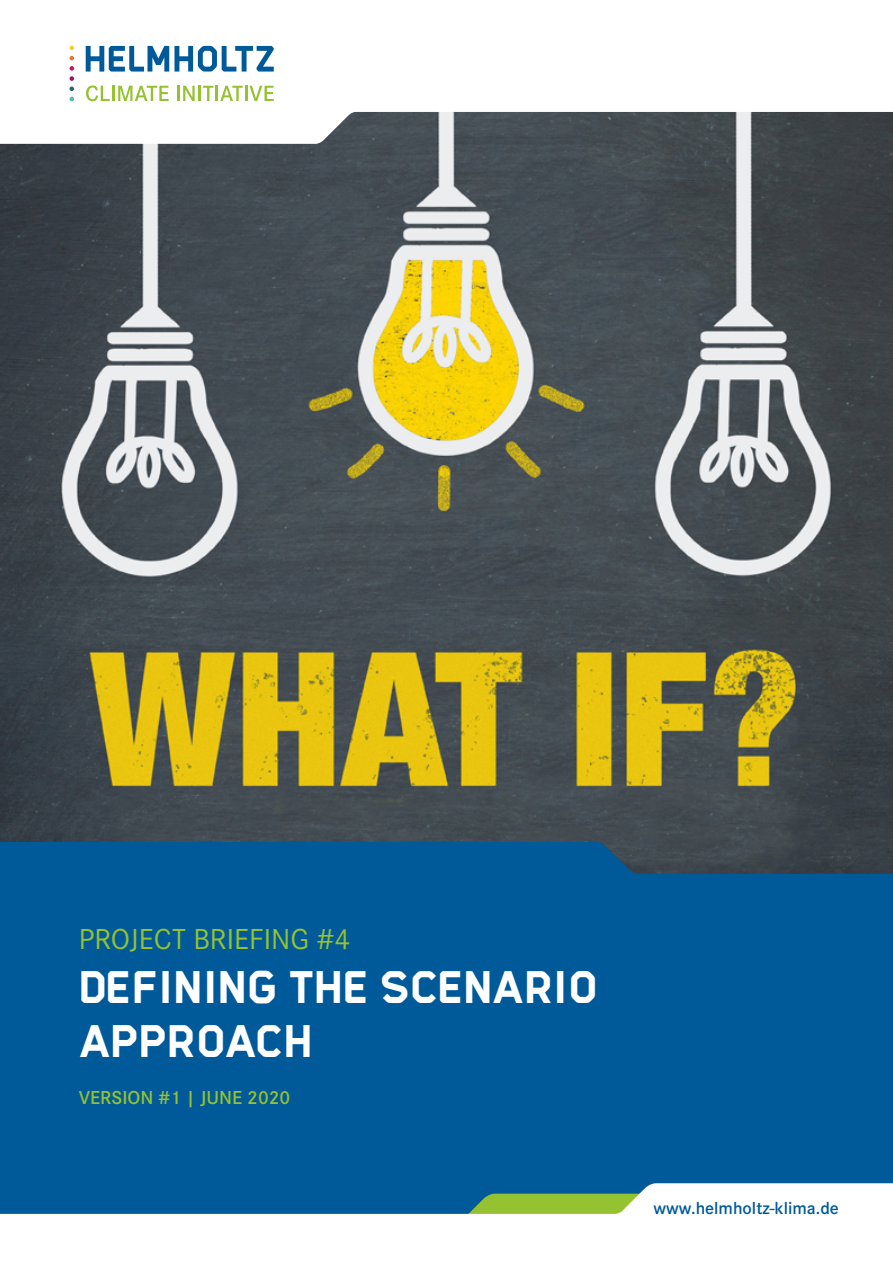
<style>
.page{position:relative;width:893px;height:1263px;background:#fff}
.page>*{position:absolute;margin:0;border:0;box-sizing:border-box;transform-origin:0 0}
.t1{font:700 45px/54px "Hermann";color:#fff}
.t2{font:30px "Corporate S";color:#95c230}
.t3{font:600 19.5px "Corporate S";color:#95c230}
.t4{font:600 18px "Corporate S";color:#005a9a}
</style>
<div class="page">
<img style="left:0;top:144px;width:893px;height:698px">
<div style="left:0;top:842px;width:893px;height:341px;background:#005a9a"></div>
<svg style="left:0;top:1183px;width:893px;height:31px;fill:#005a9a"></svg>
<svg style="left:0;top:45px;width:893px;height:99px"></svg>
<svg style="left:70px;top:46px;width:4px;height:4px"></svg>
<svg style="left:70px;top:56px;width:4px;height:4px"></svg>
<svg style="left:70px;top:66px;width:4px;height:15px"></svg>
<svg style="left:70px;top:87px;width:4px;height:4px"></svg>
<svg style="left:70px;top:97px;width:4px;height:4px"></svg>
<svg style="left:86px;top:46px;width:188px;height:26px"></svg>
<svg style="left:86px;top:85px;width:83px;height:16px"></svg>
<svg style="left:177px;top:86px;width:18px;height:15px"></svg>
<hr style="left:198px;top:86px;width:3px;height:15px;background:#95c230">
<svg style="left:203px;top:86px;width:71px;height:15px"></svg>
<p class="t2" style="left:79px;top:920px;width:273px">PROJECT BRIEFING #4</p>
<p class="t1" style="left:79px;top:961px;width:521px">DEFINING THE SCENARIO<br>APPROACH</p>
<p class="t3" style="left:79px;top:1084px;width:213px">VERSION #1 | JUNE 2020</p>
<p class="t4" style="left:653px;top:1196px;width:187px">www.helmholtz-klima.de</p>
</div>
